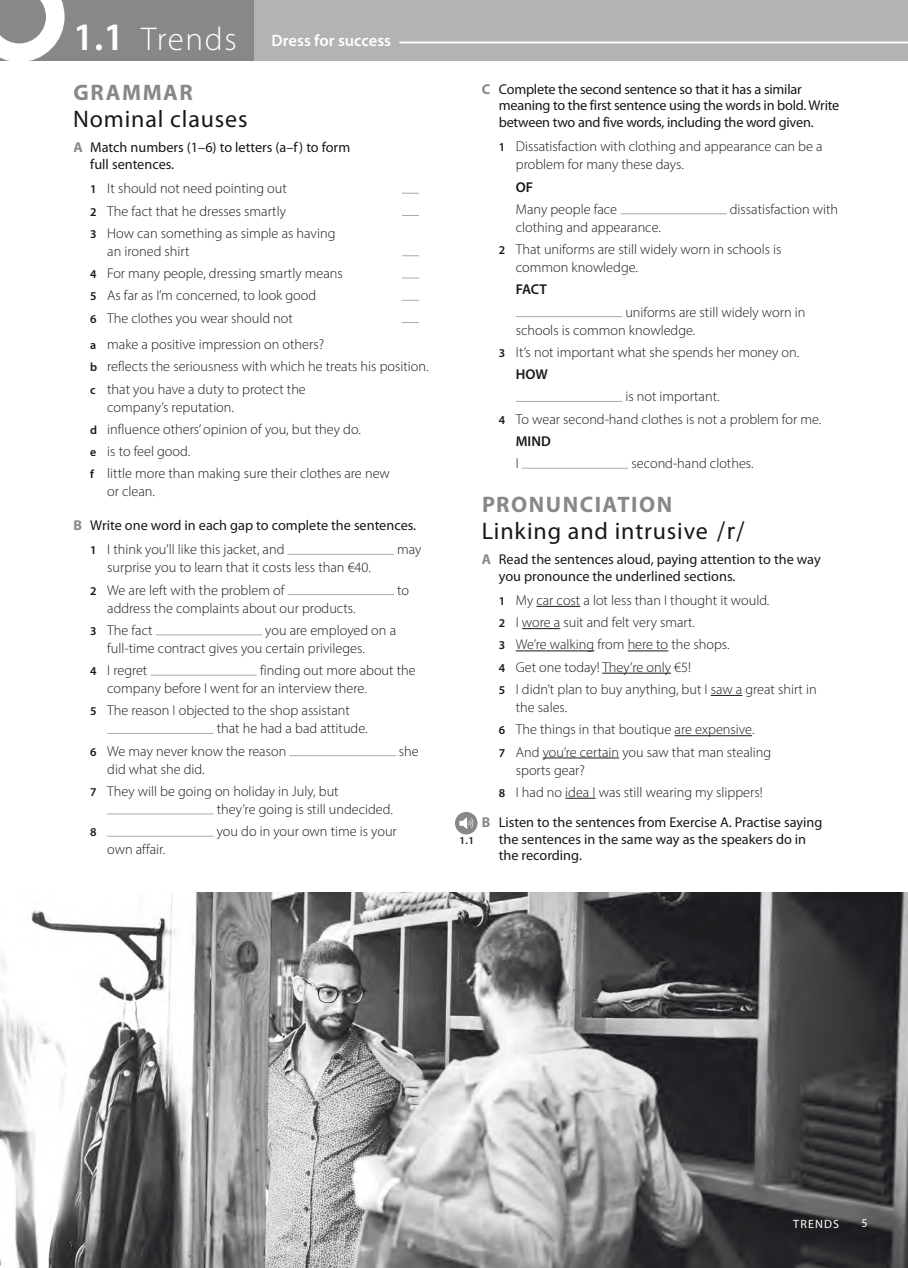
<style>
.page{position:relative;width:908px;height:1268px;background:#fff}
.page>*{position:absolute;margin:0;border:0;box-sizing:border-box;transform-origin:0 0}
.t1{font:24px "Myriad Pro";letter-spacing:.035em;color:#1a171c}
.t2{font:700 22.5px "Myriad Pro";letter-spacing:.07em;color:#87888a}
.t3{font:600 16.5px "Myriad Pro";color:#fff}
.t4{font:300 14.25px/22.2px "Myriad Pro";color:#1a171c}
.t5{font:14.25px/16.5px "Myriad Pro";letter-spacing:-.005em;color:#1a171c}
.t6{font:600 14.25px "Myriad Pro";color:#1a171c}
.t7{font:12px "Myriad Pro";letter-spacing:.095em;color:#fff}
.t8{font:600 12px "Myriad Pro";color:#1a171c}
.t9{font:600 10.5px "Myriad Pro";color:#1a171c}
.s1{font-size:39px}
.s2{font-weight:300;font-size:33px}
.s3{font-weight:700;color:#87888a}
.s4{font-weight:600;font-size:12px}
.s5{font-weight:300}
.s6{font-weight:600}
.s7{font-family:"Stone Sans Std Phonetic"}
</style>
<div class="page">
<div style="left:0;top:0;width:254px;height:61px;background:#87888a"></div>
<div style="left:254px;top:0;width:653px;height:61px;background:#b2b3b5"></div>
<hr style="left:399px;top:42px;width:508px;height:1px;background:#fff">
<svg style="left:402px;top:193px;width:17px;height:1px"></svg>
<svg style="left:402px;top:215px;width:17px;height:1px"></svg>
<svg style="left:402px;top:255px;width:17px;height:1px"></svg>
<svg style="left:402px;top:277px;width:17px;height:1px"></svg>
<svg style="left:402px;top:300px;width:17px;height:1px"></svg>
<svg style="left:402px;top:322px;width:17px;height:1px"></svg>
<hr style="left:287px;top:554px;width:107px;height:1px;background:#a7a9ab">
<hr style="left:287px;top:594px;width:107px;height:1px;background:#a7a9ab">
<hr style="left:156px;top:634px;width:106px;height:1px;background:#a7a9ab">
<hr style="left:150px;top:674px;width:107px;height:1px;background:#a7a9ab">
<hr style="left:107px;top:733px;width:106px;height:1px;background:#a7a9ab">
<hr style="left:289px;top:755px;width:106px;height:1px;background:#a7a9ab">
<hr style="left:107px;top:813px;width:106px;height:1px;background:#a7a9ab">
<hr style="left:107px;top:835px;width:106px;height:1px;background:#a7a9ab">
<hr style="left:536px;top:606px;width:44px;height:1px;background:#1a171c">
<hr style="left:521px;top:628px;width:39px;height:1px;background:#1a171c">
<hr style="left:515px;top:650px;width:79px;height:1px;background:#1a171c">
<hr style="left:627px;top:650px;width:41px;height:1px;background:#1a171c">
<hr style="left:602px;top:672px;width:68px;height:1px;background:#1a171c">
<hr style="left:710px;top:695px;width:32px;height:1px;background:#1a171c">
<hr style="left:674px;top:735px;width:77px;height:1px;background:#1a171c">
<hr style="left:542px;top:757px;width:77px;height:1px;background:#1a171c">
<hr style="left:565px;top:797px;width:30px;height:1px;background:#1a171c">
<hr style="left:620px;top:213px;width:106px;height:1px;background:#a7a9ab">
<hr style="left:515px;top:316px;width:107px;height:1px;background:#a7a9ab">
<hr style="left:515px;top:401px;width:107px;height:1px;background:#a7a9ab">
<hr style="left:521px;top:468px;width:107px;height:1px;background:#a7a9ab">
<div style="left:455px;top:811px;width:22px;height:23px;background:#87888a;border-radius:50%"></div>
<svg style="left:459px;top:817px;width:14px;height:11px"></svg>
<img style="left:0;top:892px;width:907px;height:375px">
<svg style="left:0;top:0;width:65px;height:61px"></svg>
<svg style="left:901px;top:1260px;width:7px;height:8px"></svg>
<p class="t3" style="left:73px;top:30px;width:319px"><span class="s1">1.1</span> <span class="s2">Trends</span> Dress for success</p>
<h2 class="t2" style="left:73px;top:78px;width:121px">GRAMMAR</h2>
<h1 class="t1" style="left:73px;top:106px;width:176px">Nominal clauses</h1>
<p class="t5" style="left:90px;top:140px;width:261px;text-indent:-17px"><span class="s3">A</span> Match numbers (1–6) to letters (a–f) to form full sentences.</p>
<p class="t4" style="left:90px;top:177px;width:247px"><span class="s4">1</span> It should not need pointing out<br><span class="s4">2</span> The fact that he dresses smartly<br><span class="s4">3</span> How can something as simple as having</p>
<p class="t4" style="left:90px;top:240px;width:254px;text-indent:17px">an ironed shirt<br><span class="s4">4</span> For many people, dressing smartly means<br><span class="s4">5</span> As far as I’m concerned, to look good<br><span class="s4">6</span> The clothes you wear should not</p>
<p class="t4" style="left:90px;top:333px;width:339px"><span class="s4">a</span> make a positive impression on others?<br><span class="s4">b</span> reflects the seriousness with which he treats his position. <span class="s4">c</span> that you have a duty to protect the</p>
<p class="t4" style="left:90px;top:395px;width:301px;text-indent:17px">company’s reputation.<br><span class="s4">d</span> influence others’ opinion of you, but they do.<br><span class="s4">e</span> is to feel good.<br><span class="s4">f</span> little more than making sure their clothes are new</p>
<p class="t4" style="left:107px;top:480px;width:49px">or clean.</p>
<p class="t5" style="left:90px;top:513px;width:327px;line-height:24.5px;text-indent:-17px"><span class="s3">B</span> Write one word in each gap to complete the sentences.<br><span class="s4">1</span> <span class="s5">I think you’ll like this jacket, and</span></p>
<p class="t4" style="left:397px;top:538px;width:26px">may</p>
<p class="t4" style="left:90px;top:556px;width:282px;text-indent:17px">surprise you to learn that it costs less than €40.<br><span class="s4">2</span> We are left with the problem of</p>
<p class="t4" style="left:397px;top:578px;width:13px">to</p>
<p class="t4" style="left:90px;top:596px;width:267px;text-indent:17px">address the complaints about our products.<br><span class="s4">3</span> The fact</p>
<p class="t4" style="left:107px;top:621px;width:290px;line-height:18px;text-indent:158px">you are employed on a full-time contract gives you certain privileges.</p>
<p class="t4" style="left:90px;top:659px;width:59px"><span class="s4">4</span> I regret</p>
<p class="t4" style="left:107px;top:661px;width:310px;line-height:18px;text-indent:153px">finding out more about the company before I went for an interview there.</p>
<p class="t4" style="left:217px;top:701px;width:152px;line-height:18px;text-indent:-126px"><span class="s4">5</span> The reason I objected to the shop assistant that he had a bad attitude.</p>
<p class="t4" style="left:90px;top:739px;width:197px"><span class="s4">6</span> We may never know the reason</p>
<p class="t4" style="left:399px;top:739px;width:21px">she</p>
<p class="t4" style="left:90px;top:757px;width:250px;text-indent:17px">did what she did.<br><span class="s4">7</span> They will be going on holiday in July, but</p>
<p class="t4" style="left:217px;top:798px;width:177px">they’re going is still undecided.</p>
<p class="t8" style="left:90px;top:824px;width:8px">8</p>
<p class="t4" style="left:217px;top:820px;width:181px">you do in your own time is your</p>
<p class="t4" style="left:107px;top:838px;width:59px">own affair.</p>
<p class="t9" style="left:459px;top:833px;width:16px">1.1</p>
<p class="t5" style="left:498px;top:81px;width:342px;text-indent:-17px"><span class="s3">C</span> Complete the second sentence so that it has a similar meaning to the first sentence using the words in bold. Write between two and five words, including the word given.</p>
<p class="t4" style="left:515px;top:137px;width:308px;line-height:18px;text-indent:-17px"><span class="s4">1</span> Dissatisfaction with clothing and appearance can be a problem for many these days.</p>
<p class="t6" style="left:515px;top:178px;width:19px">OF</p>
<p class="t4" style="left:515px;top:198px;width:103px">Many people face</p>
<p class="t4" style="left:729px;top:198px;width:110px">dissatisfaction with</p>
<p class="t4" style="left:498px;top:216px;width:284px;text-indent:17px">clothing and appearance.<br><span class="s4">2</span> That uniforms are still widely worn in schools is</p>
<p class="t4" style="left:515px;top:256px;width:124px">common knowledge.</p>
<p class="t6" style="left:515px;top:280px;width:33px">FACT</p>
<p class="t4" style="left:515px;top:303px;width:291px;line-height:18px;text-indent:109px">uniforms are still widely worn in schools is common knowledge.</p>
<p class="t4" style="left:515px;top:341px;width:285px;text-indent:-17px"><span class="s4">3</span> It’s not important what she spends her money on.<br><span class="s6">HOW</span></p>
<p class="t4" style="left:625px;top:385px;width:96px">is not important.</p>
<p class="t4" style="left:498px;top:408px;width:324px"><span class="s4">4</span> To wear second-hand clothes is not a problem for me.</p>
<p class="t6" style="left:515px;top:432px;width:36px">MIND</p>
<p class="t4" style="left:515px;top:452px;width:5px">I</p>
<p class="t4" style="left:631px;top:452px;width:123px">second-hand clothes.</p>
<h2 class="t2" style="left:482px;top:489px;width:192px">PRONUNCIATION</h2>
<h1 class="t1" style="left:481px;top:518px;width:265px">Linking and intrusive <span class="s7">/r/</span></h1>
<p class="t5" style="left:498px;top:551px;width:323px;text-indent:-17px"><span class="s3">A</span> Read the sentences aloud, paying attention to the way you pronounce the underlined sections.</p>
<p class="t4" style="left:498px;top:589px;width:319px"><span class="s4">1</span> My car cost a lot less than I thought it would.<br><span class="s4">2</span> I wore a suit and felt very smart.<br><span class="s4">3</span> We’re walking from here to the shops.<br><span class="s4">4</span> Get one today! They’re only €5!<br><span class="s4">5</span> I didn’t plan to buy anything, but I saw a great shirt in</p>
<p class="t4" style="left:498px;top:696px;width:274px;text-indent:17px">the sales.<br><span class="s4">6</span> The things in that boutique are expensive.<br><span class="s4">7</span> And you’re certain you saw that man stealing</p>
<p class="t4" style="left:498px;top:758px;width:265px;text-indent:17px">sports gear?<br><span class="s4">8</span> I had no idea I was still wearing my slippers!</p>
<p class="t5" style="left:498px;top:814px;width:325px;text-indent:-17px"><span class="s3">B</span> Listen to the sentences from Exercise A. Practise saying the sentences in the same way as the speakers do in the recording.</p>
<p class="t7" style="left:793px;top:1216px;width:47px">TRENDS</p>
<p class="t7" style="left:861px;top:1216px;width:8px">5</p>
</div>
